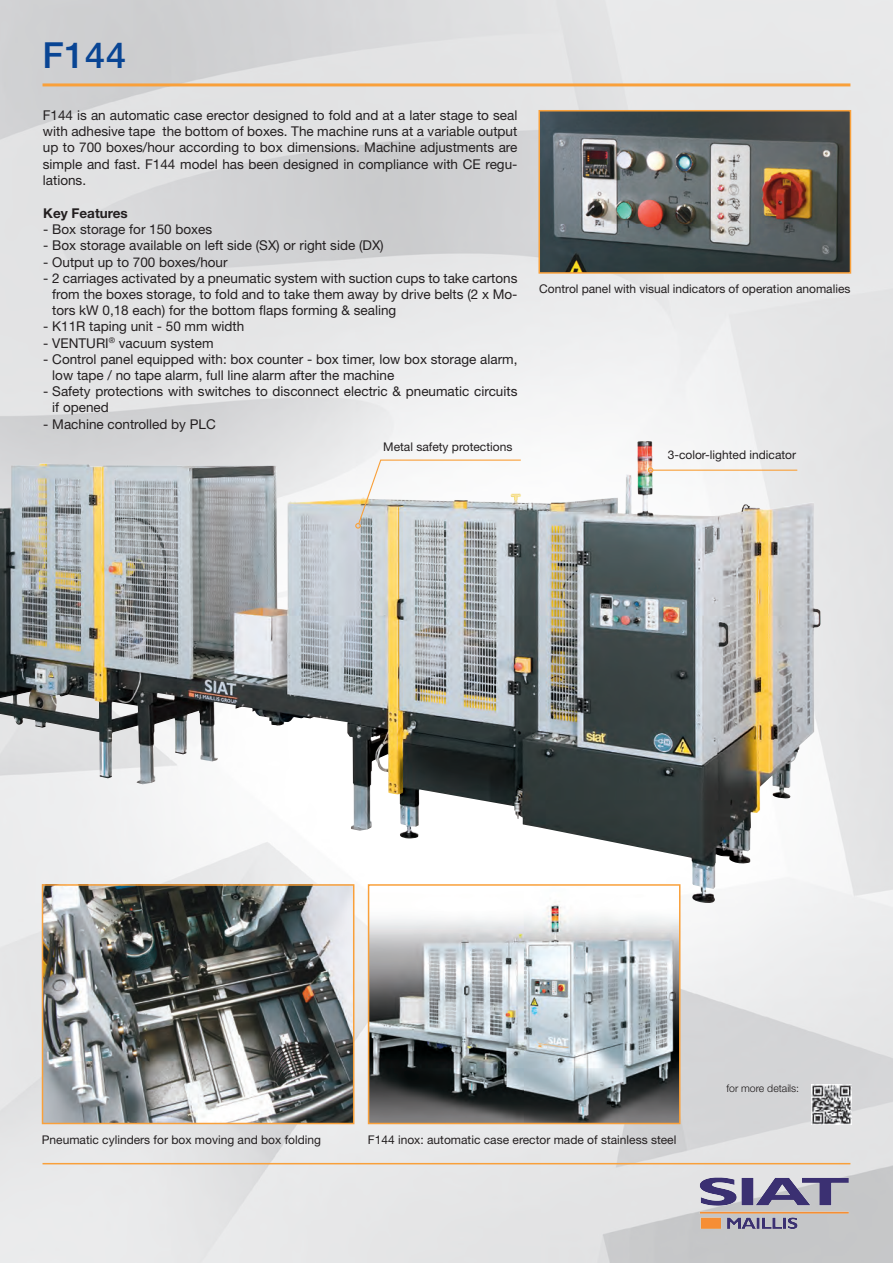
<style>
.page{position:relative;width:893px;height:1263px;background:#fff}
.page>*{position:absolute;margin:0;border:0;box-sizing:border-box;transform-origin:0 0}
.t1{font:500 36px "Helvetica Neue LT Std";color:#094594}
.t2{font:13.5px/16.2px "Helvetica Neue LT Std";color:#231f20;text-align:justify}
.t3{font:700 13.5px "Helvetica Neue LT Std";color:#231f20}
.t4{font:12px "Helvetica Neue LT Std";color:#231f20}
.t5{font:300 10.5px "Helvetica Neue LT Std";color:#231f20}
</style>
<div class="page">
<img style="left:0;top:0;width:893px;height:1263px">
<hr style="left:43px;top:83px;width:807px;height:3px;background:#f9a03a">
<img style="left:812px;top:1085px;width:39px;height:39px">
<hr style="left:43px;top:1163px;width:807px;height:1px;background:#f9a03a">
<img style="left:0;top:441px;width:643px;height:390px">
<img style="left:541px;top:113px;width:307px;height:158px">
<div style="left:538px;top:110px;width:313px;height:164px;border:2px solid #f9a03a"></div>
<img style="left:45px;top:887px;width:306px;height:234px">
<div style="left:42px;top:884px;width:312px;height:240px;border:2px solid #f9a03a"></div>
<img style="left:371px;top:887px;width:306px;height:234px">
<div style="left:368px;top:884px;width:312px;height:240px;border:2px solid #f9a03a"></div>
<hr style="left:653px;top:470px;width:144px;height:1px;background:#f9a03a">
<svg style="left:648px;top:467px;width:5px;height:6px"></svg>
<svg style="left:355px;top:459px;width:167px;height:70px"></svg>
<img style="left:698px;top:1175px;width:153px;height:55px">
<p class="t1" style="left:43px;top:34px;width:85px">F144</p>
<p class="t2" style="left:43px;top:107px;width:476px">F144 is an automatic case erector designed to fold and at a later stage to seal with adhesive tape the bottom of boxes. The machine runs at a variable output up to 700 boxes/hour according to box dimensions. Machine adjustments are simple and fast. F144 model has been designed in compliance with CE regu&shy;lations.</p>
<p class="t3" style="left:43px;top:205px;width:86px">Key Features</p>
<p class="t2" style="left:43px;top:221px;width:171px">- Box storage for 150 boxes</p>
<p class="t2" style="left:43px;top:237px;width:342px">- Box storage available on left side (SX) or right side (DX)</p>
<p class="t2" style="left:43px;top:254px;width:186px">- Output up to 700 boxes/hour</p>
<p class="t2" style="left:52px;top:270px;width:467px;text-indent:-9px">- 2 carriages activated by a pneumatic system with suction cups to take cartons from the boxes storage, to fold and to take them away by drive belts (2 x Mo&shy;tors kW 0,18 each) for the bottom flaps forming &amp; sealing</p>
<p class="t2" style="left:43px;top:318px;width:203px">- K11R taping unit - 50 mm width</p>
<p class="t2" style="left:43px;top:335px;width:172px">- VENTURI<sup>®</sup> vacuum system</p>
<p class="t2" style="left:52px;top:351px;width:467px;text-indent:-9px">- Control panel equipped with: box counter - box timer, low box storage alarm, low tape / no tape alarm, full line alarm after the machine</p>
<p class="t2" style="left:52px;top:383px;width:467px;text-indent:-9px">- Safety protections with switches to disconnect electric &amp; pneumatic circuits if opened</p>
<p class="t2" style="left:43px;top:416px;width:174px">- Machine controlled by PLC</p>
<p class="t4" style="left:383px;top:440px;width:131px">Metal safety protections</p>
<p class="t4" style="left:539px;top:282px;width:313px">Control panel with visual indicators of operation anomalies</p>
<p class="t4" style="left:668px;top:447px;width:130px">3-color-lighted indicator</p>
<p class="t5" style="left:726px;top:1082px;width:74px">for more details:</p>
<p class="t4" style="left:42px;top:1132px;width:281px">Pneumatic cylinders for box moving and box folding</p>
<p class="t4" style="left:368px;top:1132px;width:310px">F144 inox: automatic case erector made of stainless steel</p>
</div>
